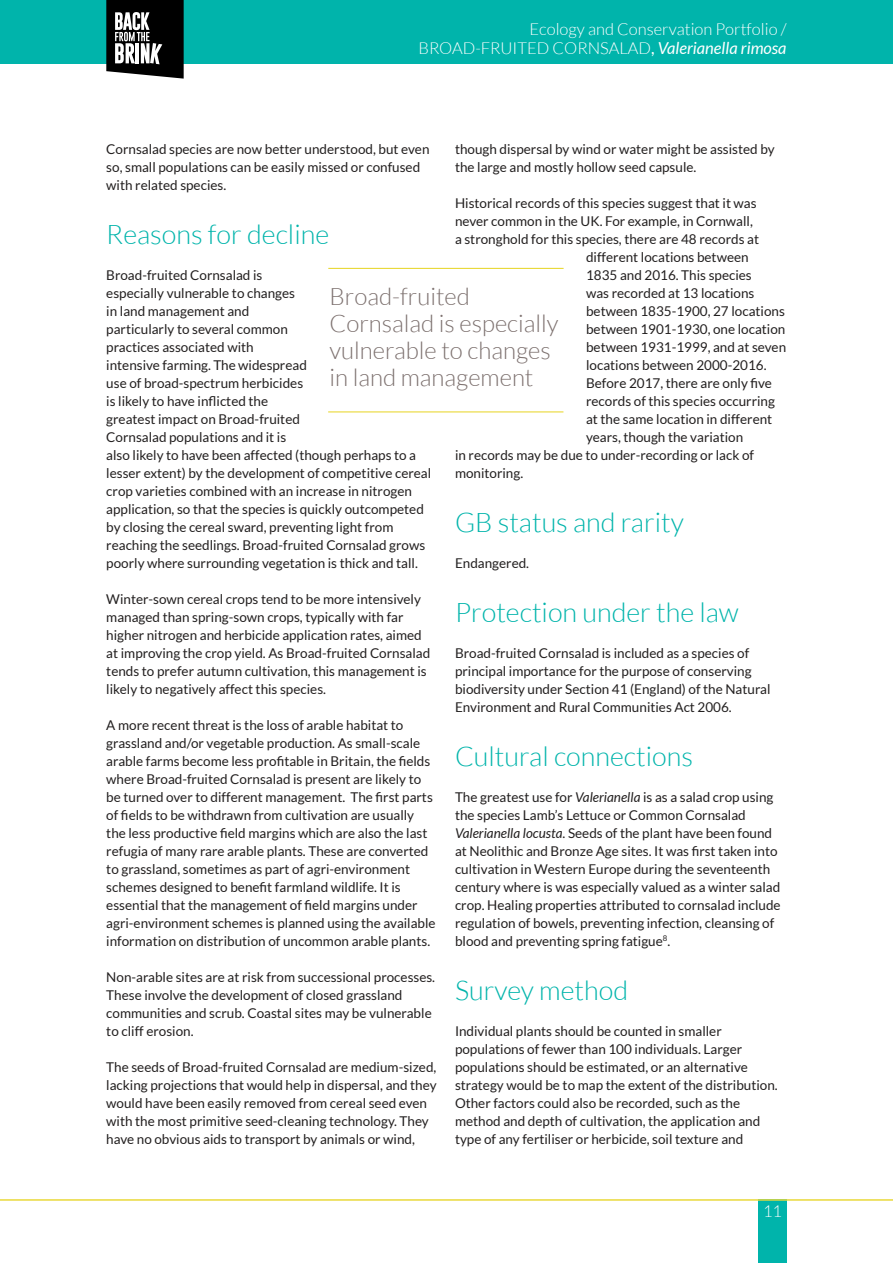
<style>
.page{position:relative;width:893px;height:1263px;background:#fff}
.page>*{position:absolute;margin:0;border:0;box-sizing:border-box;transform-origin:0 0}
.t1{font:300 27px "Lato";color:#00b4ab}
.t2{font:300 24px/27px "Lato";color:#7d716f}
.t3{font:300 16.5px/19.5px "Lato";color:#fff;text-align:right}
.t4{font:13.5px/18px "Lato";color:#221f1f}
.s1{font-weight:400}
.s2{font-weight:400;font-style:italic}
.s3{font-style:italic}
</style>
<div class="page">
<div style="left:0;top:0;width:893px;height:64px;background:#00b4ab"></div>
<svg style="left:106px;top:0;width:78px;height:79px;background:#404141"></svg>
<div style="left:759px;top:1200px;width:28px;height:63px;background:#00b4ab"></div>
<hr style="left:0;top:1199px;width:893px;height:2px;background:#e9d939">
<hr style="left:328px;top:268px;width:236px;height:1px;background:#e9d939">
<hr style="left:328px;top:411px;width:235px;height:1px;background:#e9d939">
<p class="t3" style="left:419px;top:20px;width:369px">Ecology and Conservation Portfolio /<br>BROAD-FRUITED CORNSALAD<span class="s1">,</span> <span class="s2">Valerianella rimosa</span></p>
<p class="t4" style="left:106px;top:141px;width:325px">Cornsalad species are now better understood, but even so, small populations can be easily missed or confused with related species.</p>
<h1 class="t1" style="left:106px;top:223px;width:224px">Reasons for decline</h1>
<p class="t4" style="left:106px;top:267px;width:326px">Broad-fruited Cornsalad is<br>especially vulnerable to changes<br>in land management and<br>particularly to several common<br>practices associated with<br>intensive farming. The widespread<br>use of broad-spectrum herbicides<br>is likely to have inflicted the<br>greatest impact on Broad-fruited<br>Cornsalad populations and it is<br>also likely to have been affected (though perhaps to a lesser extent) by the development of competitive cereal crop varieties combined with an increase in nitrogen application, so that the species is quickly outcompeted by closing the cereal sward, preventing light from reaching the seedlings. Broad-fruited Cornsalad grows poorly where surrounding vegetation is thick and tall.</p>
<p class="t4" style="left:106px;top:591px;width:325px">Winter-sown cereal crops tend to be more intensively managed than spring-sown crops, typically with far higher nitrogen and herbicide application rates, aimed at improving the crop yield. As Broad-fruited Cornsalad tends to prefer autumn cultivation, this management is likely to negatively affect this species.</p>
<p class="t4" style="left:106px;top:717px;width:331px">A more recent threat is the loss of arable habitat to grassland and/or vegetable production. As small-scale arable farms become less profitable in Britain, the fields where Broad-fruited Cornsalad is present are likely to be turned over to different management. The first parts of fields to be withdrawn from cultivation are usually the less productive field margins which are also the last refugia of many rare arable plants. These are converted to grassland, sometimes as part of agri-environment schemes designed to benefit farmland wildlife. It is essential that the management of field margins under agri-environment schemes is planned using the available information on distribution of uncommon arable plants.</p>
<p class="t4" style="left:106px;top:969px;width:330px">Non-arable sites are at risk from successional processes.<br>These involve the development of closed grassland communities and scrub. Coastal sites may be vulnerable to cliff erosion.</p>
<p class="t4" style="left:106px;top:1059px;width:332px">The seeds of Broad-fruited Cornsalad are medium-sized, lacking projections that would help in dispersal, and they would have been easily removed from cereal seed even with the most primitive seed-cleaning technology. They have no obvious aids to transport by animals or wind,</p>
<p class="t4" style="left:455px;top:141px;width:321px">though dispersal by wind or water might be assisted by the large and mostly hollow seed capsule.</p>
<p class="t4" style="left:455px;top:195px;width:303px">Historical records of this species suggest that it was</p>
<p class="t4" style="left:455px;top:213px;width:299px">never common in the UK. For example, in Cornwall,</p>
<p class="t4" style="left:455px;top:231px;width:306px">a stronghold for this species, there are 48 records at</p>
<p class="t4" style="left:586px;top:249px;width:164px">different locations between</p>
<p class="t4" style="left:586px;top:267px;width:167px">1835 and 2016. This species</p>
<p class="t4" style="left:586px;top:285px;width:170px">was recorded at 13 locations</p>
<p class="t4" style="left:586px;top:303px;width:200px">between 1835-1900, 27 locations</p>
<p class="t4" style="left:586px;top:321px;width:201px">between 1901-1930, one location</p>
<p class="t4" style="left:586px;top:339px;width:202px">between 1931-1999, and at seven</p>
<p class="t4" style="left:586px;top:357px;width:182px">locations between 2000-2016.</p>
<p class="t4" style="left:586px;top:374px;width:187px">Before 2017, there are only five</p>
<p class="t4" style="left:586px;top:393px;width:190px">records of this species occurring</p>
<p class="t4" style="left:586px;top:411px;width:188px">at the same location in different</p>
<p class="t4" style="left:586px;top:429px;width:159px">years, though the variation</p>
<p class="t4" style="left:455px;top:447px;width:301px">in records may be due to under-recording or lack of</p>
<p class="t4" style="left:455px;top:465px;width:70px">monitoring.</p>
<h1 class="t1" style="left:455px;top:511px;width:230px">GB status and rarity</h1>
<p class="t4" style="left:455px;top:555px;width:76px">Endangered.</p>
<h1 class="t1" style="left:455px;top:598px;width:285px">Protection under the law</h1>
<p class="t4" style="left:455px;top:645px;width:317px">Broad-fruited Cornsalad is included as a species of principal importance for the purpose of conserving biodiversity under Section 41 (England) of the Natural Environment and Rural Communities Act 2006.</p>
<h1 class="t1" style="left:455px;top:745px;width:240px">Cultural connections</h1>
<p class="t4" style="left:455px;top:789px;width:327px">The greatest use for <span class="s3">Valerianella</span> is as a salad crop using the species Lamb’s Lettuce or Common Cornsalad <span class="s3">Valerianella locusta</span>. Seeds of the plant have been found at Neolithic and Bronze Age sites. It was first taken into cultivation in Western Europe during the seventeenth century where is was especially valued as a winter salad crop. Healing properties attributed to cornsalad include regulation of bowels, preventing infection, cleansing of blood and preventing spring fatigue<sup>8</sup>.</p>
<h1 class="t1" style="left:455px;top:979px;width:175px">Survey method</h1>
<p class="t4" style="left:455px;top:1023px;width:324px">Individual plants should be counted in smaller populations of fewer than 100 individuals. Larger populations should be estimated, or an alternative strategy would be to map the extent of the distribution.<br>Other factors could also be recorded, such as the method and depth of cultivation, the application and type of any fertiliser or herbicide, soil texture and</p>
<h2 class="t2" style="left:329px;top:285px;width:231px">Broad-fruited<br>Cornsalad is especially vulnerable to changes in land management</h2>
<p class="t3" style="left:763px;top:1203px;width:21px">11</p>
</div>
